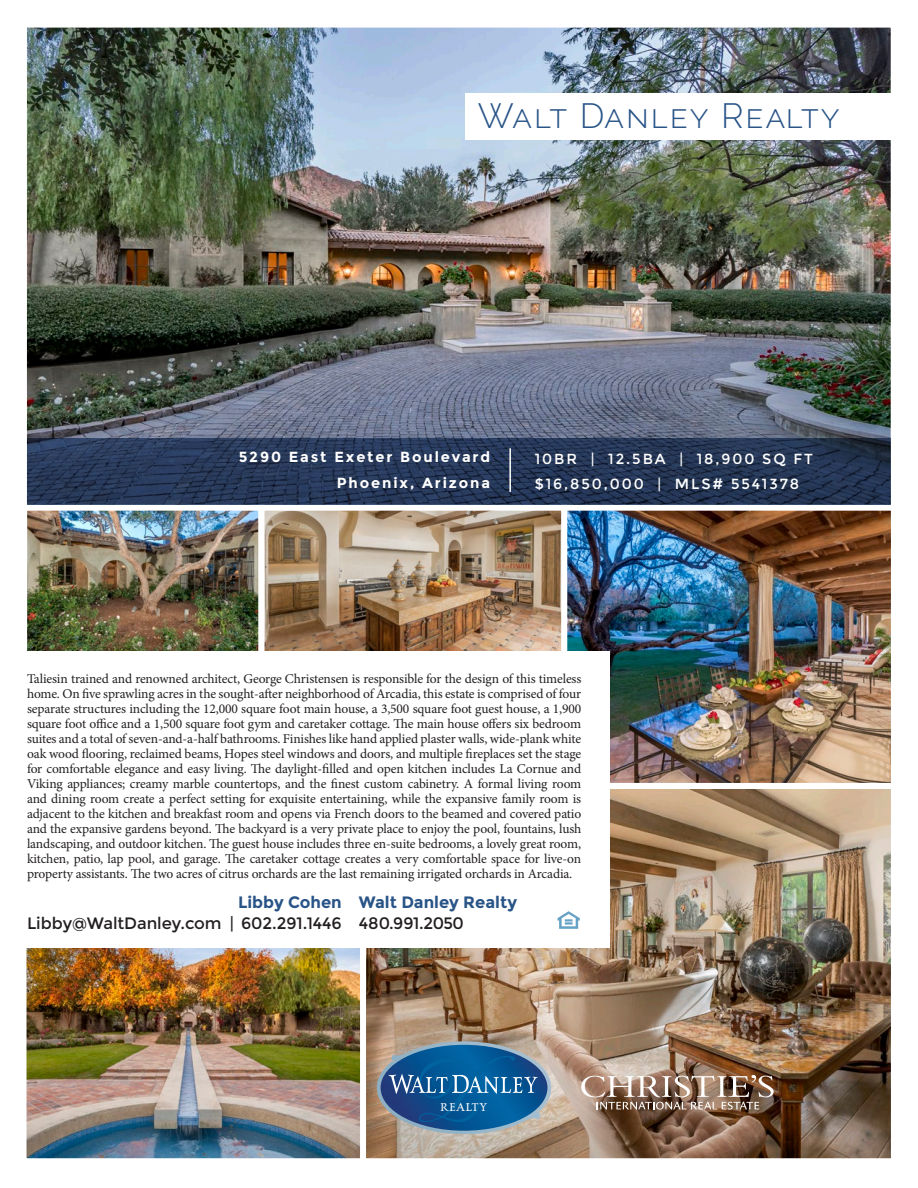
<style>
.page{position:relative;width:918px;height:1188px;background:#fff}
.page>*{position:absolute;margin:0;border:0;box-sizing:border-box;transform-origin:0 0}
.t1{font:300 34.5px "Raleway";letter-spacing:.05em;color:#285487}
.Paragraph_Style_1{font:16.5px/21px "Montserrat";letter-spacing:-.005em;color:#231f20;text-align:right}
.Paragraph_Style_1-2{font:700 16.5px "Montserrat";color:#285487}
.Paragraph_Style_1-3{font:14.7px "Montserrat";letter-spacing:.13em;color:#fff}
.Paragraph_Style_1-4{font:700 14.7px "Montserrat";letter-spacing:.13em;color:#fff}
.Paragraph_Style_1-5{font:13.95px "Charpentier Renaissance Pro";letter-spacing:.09em;color:#fff}
.t2{font:13.5px/15px "Minion Pro";letter-spacing:-.015em;color:#231f20;text-align:justify}
.s1{font-weight:700;color:#285487}
</style>
<div class="page">
<img style="left:28px;top:29px;width:862px;height:410px">
<div style="left:21px;top:22px;width:876px;height:490px;border:6px solid #fff"></div>
<img style="left:568px;top:512px;width:322px;height:270px">
<div style="left:561px;top:505px;width:336px;height:284px;border:6px solid #fff"></div>
<img style="left:28px;top:512px;width:230px;height:139px">
<div style="left:21px;top:505px;width:244px;height:184px;border:6px solid #fff"></div>
<img style="left:366px;top:790px;width:524px;height:367px">
<div style="left:357px;top:783px;width:540px;height:381px;border:6px solid #fff"></div>
<img style="left:28px;top:947px;width:331px;height:210px">
<div style="left:21px;top:783px;width:345px;height:381px;border:6px solid #fff"></div>
<img style="left:266px;top:512px;width:294px;height:139px">
<div style="left:259px;top:505px;width:308px;height:184px;border:6px solid #fff"></div>
<svg style="left:377px;top:1041px;width:174px;height:93px;background:#45759c"></svg>
<svg style="left:27px;top:439px;width:864px;height:66px;background:#253655"></svg>
<div style="left:17px;top:651px;width:592px;height:296px;background:#fff"></div>
<svg style="left:581px;top:1075px;width:193px;height:35px;background:#9c8373"></svg>
<div style="left:465px;top:94px;width:428px;height:46px;background:#fff"></div>
<hr style="left:509px;top:448px;width:2px;height:44px;background:#fff">
<svg style="left:558px;top:911px;width:22px;height:18px"></svg>
<p class="t1" style="left:478px;top:96px;width:363px">Walt Danley Realty</p>
<p class="Paragraph_Style_1-4" style="left:239px;top:448px;width:253px">5290 East Exeter Boulevard</p>
<p class="Paragraph_Style_1-4" style="left:337px;top:474px;width:155px">Phoenix, Arizona</p>
<p class="Paragraph_Style_1-3" style="left:535px;top:450px;width:280px">10BR | 12.5BA | 18,900 SQ FT</p>
<p class="Paragraph_Style_1-3" style="left:535px;top:475px;width:266px">$16,850,000 | MLS# 5541378</p>
<p class="t2" style="left:27px;top:671px;width:556px">Taliesin trained and renowned architect, George Christensen is responsible for the design of this timeless home. On five sprawling acres in the sought-after neighborhood of Arcadia, this estate is comprised of four separate structures including the 12,000 square foot main house, a 3,500 square foot guest house, a 1,900 square foot office and a 1,500 square foot gym and caretaker cottage. The main house offers six bedroom suites and a total of seven-and-a-half bathrooms. Finishes like hand applied plaster walls, wide-plank white oak wood flooring, reclaimed beams, Hopes steel windows and doors, and multiple fireplaces set the stage for comfortable elegance and easy living. The daylight-filled and open kitchen includes La Cornue and Viking appliances; creamy marble countertops, and the finest custom cabinetry. A formal living room and dining room create a perfect setting for exquisite entertaining, while the expansive family room is adjacent to the kitchen and breakfast room and opens via French doors to the beamed and covered patio and the expansive gardens beyond. The backyard is a very private place to enjoy the pool, fountains, lush landscaping, and outdoor kitchen. The guest house includes three en-suite bedrooms, a lovely great room, kitchen, patio, lap pool, and garage. The caretaker cottage creates a very comfortable space for live-on property assistants. The two acres of citrus orchards are the last remaining irrigated orchards in Arcadia.</p>
<p class="Paragraph_Style_1" style="left:27px;top:892px;width:316px"><span class="s1">Libby Cohen<br></span>Libby@WaltDanley.com | 602.291.1446</p>
<p class="Paragraph_Style_1-2" style="left:359px;top:893px;width:160px">Walt Danley Realty</p>
<p class="Paragraph_Style_1" style="left:359px;top:913px;width:107px">480.991.2050</p>
<p class="Paragraph_Style_1-5" style="left:441px;top:1101px;width:47px">REALTY</p>
</div>
